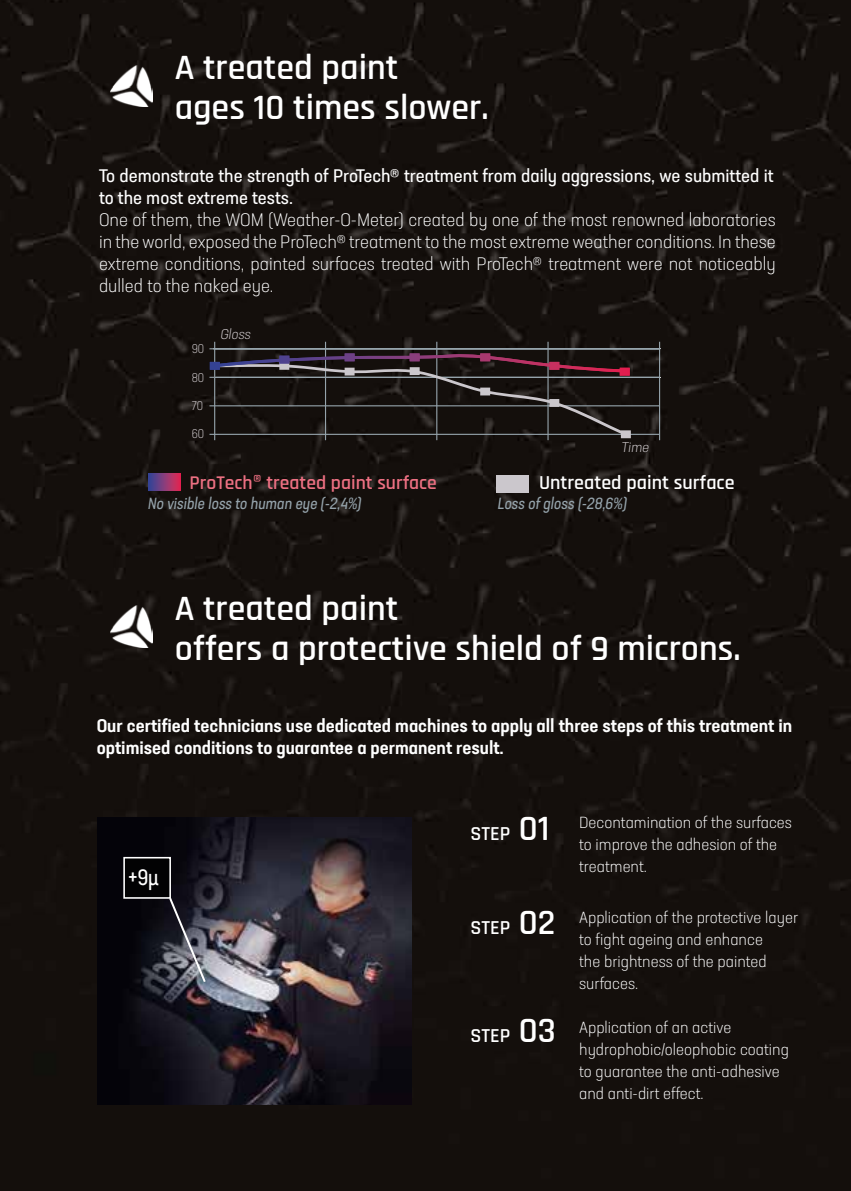
<style>
.page{position:relative;width:851px;height:1191px;background:#fff}
.page>*{position:absolute;margin:0;border:0;box-sizing:border-box;transform-origin:0 0}
.t1{font:600 36px/40px "Rajdhani";color:#fff}
.t2{font:condensed 22px "Neusa Next Pro";color:#fff}
.t3{font:600 20px "Rajdhani";color:#fff}
.t4{font:600 19.6px "Rajdhani";color:#ed7082}
.t5{font:300 condensed 18px/22px "Neusa Next Pro";color:#fff;text-align:justify;scale:1.1 1}
.t6{font:500 condensed 18px/22px "Neusa Next Std";color:#fff;scale:1.1 1}
.t7{font:condensed 18px/22px "Neusa Next Pro";color:#fff;scale:1.1 1}
.t8{font:300 condensed 16px/22px "Neusa Next Pro";color:#fff;scale:1.1 1}
.t9{font:condensed 16px "Neusa Next Pro";color:#95a3ab}
.t10{font:300 condensed 14px "Neusa Next Pro";color:#d7d2d5;scale:1.1 1}
.t11{font:300 condensed 12.6px "Neusa Next Pro";color:#d7d2d5}
.s1{font-size:36px}
</style>
<div class="page">
<div style="left:0;top:0;width:850px;height:1191px;background:#140f0c"></div>
<hr style="left:214px;top:405px;width:445px;height:1px;background:#95a3ab">
<hr style="left:214px;top:434px;width:445px;height:1px;background:#95a3ab">
<hr style="left:215px;top:377px;width:444px;height:1px;background:#95a3ab">
<hr style="left:215px;top:349px;width:445px;height:1px;background:#fff">
<hr style="left:214px;top:348px;width:445px;height:1px;background:#95a3ab">
<hr style="left:325px;top:342px;width:1px;height:98px;background:#95a3ab">
<hr style="left:214px;top:342px;width:1px;height:98px;background:#95a3ab">
<hr style="left:436px;top:342px;width:1px;height:98px;background:#95a3ab">
<hr style="left:547px;top:342px;width:1px;height:98px;background:#95a3ab">
<hr style="left:659px;top:342px;width:1px;height:98px;background:#95a3ab">
<svg style="left:209px;top:348px;width:421px;height:90px;background:#2a2324"></svg>
<div style="left:148px;top:474px;width:32px;height:17px;background:linear-gradient(to right,#2e499c,#da2d59)"></div>
<div style="left:496px;top:475px;width:32px;height:17px;background:#cbc7cc"></div>
<img style="left:97px;top:817px;width:314px;height:287px">
<svg style="left:167px;top:895px;width:40px;height:89px;background:#4e4f5a"></svg>
<img style="left:111px;top:65px;width:41px;height:42px">
<img style="left:111px;top:606px;width:41px;height:41px">
<div style="left:124px;top:857px;width:46px;height:41px;background:#020203"></div>
<div style="left:123px;top:857px;width:48px;height:41px;border:2px solid #fff"></div>
<h1 class="t1" style="left:175px;top:49px;width:315px">A treated paint<br>ages 10 times slower.</h1>
<p class="t7" style="left:99px;top:164px;width:614px">To demonstrate the strength of ProTech® treatment from daily aggressions, we submitted it to the most extreme tests.</p>
<p class="t5" style="left:99px;top:208px;width:616px">One of them, the WOM (Weather-O-Meter) created by one of the most renowned laboratories in the world, exposed the ProTech® treatment to the most extreme weather conditions. In these extreme conditions, painted surfaces treated with ProTech® treatment were not noticeably dulled to the naked eye.</p>
<p class="t11" style="left:192px;top:341px;width:14px">90</p>
<p class="t11" style="left:192px;top:369px;width:14px">80</p>
<p class="t11" style="left:192px;top:398px;width:13px">70</p>
<p class="t11" style="left:192px;top:426px;width:14px">60</p>
<p class="t10" style="left:220px;top:326px;width:31px">Gloss</p>
<p class="t4" style="left:189px;top:471px;width:249px">ProTech® treated paint surface</p>
<p class="t9" style="left:147px;top:493px;width:217px">No visible loss to human eye (-2,4%)</p>
<p class="t10" style="left:621px;top:439px;width:29px">Time</p>
<p class="t3" style="left:539px;top:471px;width:197px">Untreated paint surface</p>
<p class="t9" style="left:497px;top:494px;width:134px">Loss ofgloss (-28,6%)</p>
<h1 class="t1" style="left:175px;top:589px;width:567px">A treated paint<br>offers a protective shield of 9 microns.</h1>
<p class="t6" style="left:97px;top:714px;width:633px">Our certified technicians use dedicated machines to apply all three steps of this treatment in optimised conditions to guarantee a permanent result.</p>
<p class="t2" style="left:128px;top:863px;width:32px">+9μ</p>
<p class="t3" style="left:470px;top:821px;width:81px">STEP <span class="s1">01</span></p>
<p class="t3" style="left:470px;top:915px;width:86px">STEP <span class="s1">02</span></p>
<p class="t3" style="left:470px;top:1023px;width:87px">STEP <span class="s1">03</span></p>
<p class="t8" style="left:579px;top:811px;width:195px">Decontamination of the surfaces to improve the adhesion of the treatment.</p>
<p class="t8" style="left:579px;top:906px;width:200px">Application of the protective layer to fight ageing and enhance<br>the brightness of the painted surfaces.</p>
<p class="t8" style="left:579px;top:1016px;width:192px">Application of an active hydrophobic/oleophobic coating to guarantee the anti-adhesive and anti-dirt effect.</p>
</div>
